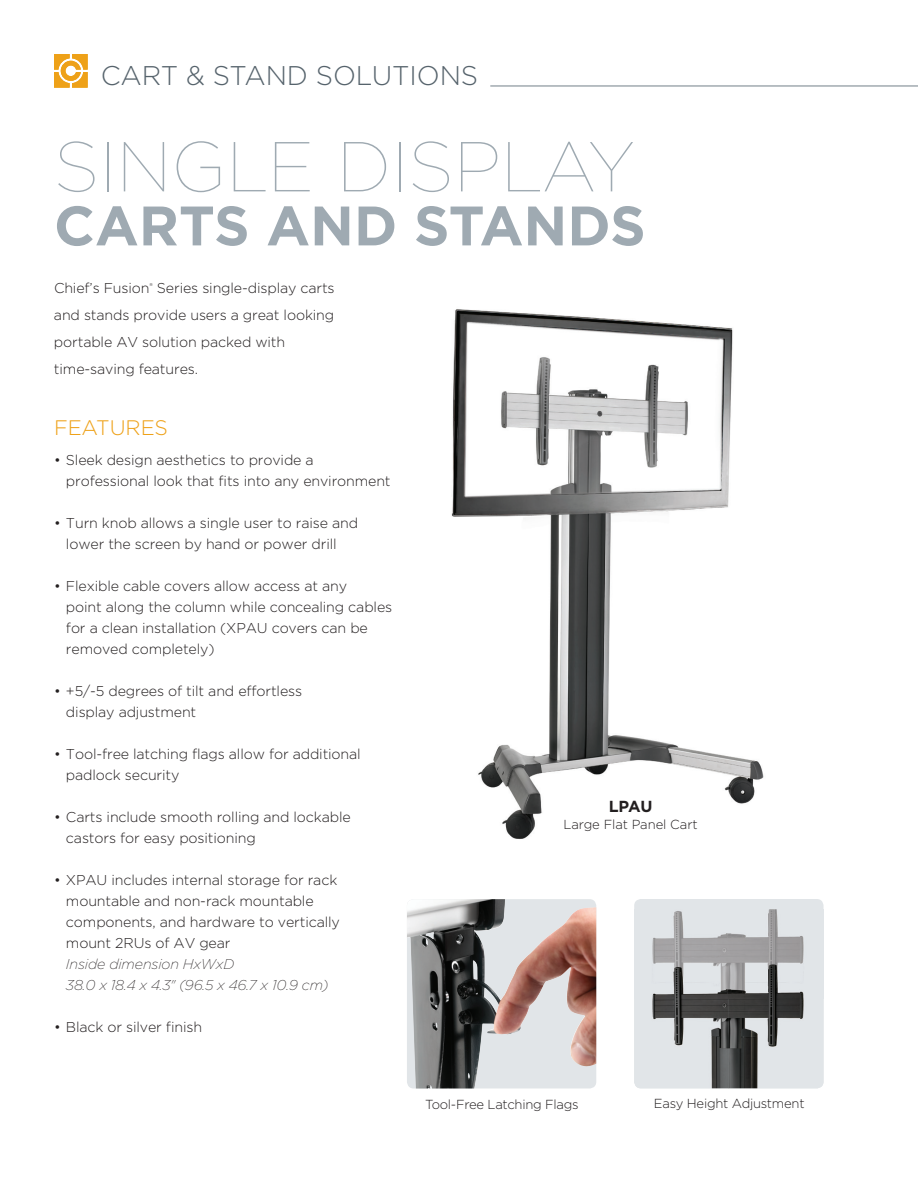
<style>
.page{position:relative;width:918px;height:1188px;background:#fff}
.page>*{position:absolute;margin:0;border:0;box-sizing:border-box;transform-origin:0 0}
.t1{font:100 70.5px "Gotham";color:#9faab2}
.t2{font:700 55.5px "Gotham";color:#9faab2}
.t3{font:300 27px "Gotham";letter-spacing:-.005em;color:#56636c}
.t4{font:300 21px "Gotham";letter-spacing:-.005em;color:#eea118}
.t5{font:700 15.9px "Gotham";color:#231f20}
.t6{font:300 14.25px/21px "Gotham";letter-spacing:-.01em;color:#231f20}
.t7{font:italic 200 14.25px/21px "Gotham";letter-spacing:-.01em;color:#231f20}
.t8{font:300 13.05px "Gotham";letter-spacing:-.02em;color:#231f20}
</style>
<div class="page">
<img style="left:451px;top:309px;width:313px;height:530px">
<svg style="left:54px;top:54px;width:34px;height:34px"></svg>
<hr style="left:490px;top:86px;width:428px;height:1px;background:#727f88">
<img style="left:407px;top:899px;width:189px;height:189px">
<div style="left:634px;top:899px;width:190px;height:189px;background:#e1e5e8;border-radius:7px"></div>
<img style="left:635px;top:909px;width:189px;height:179px">
<h3 class="t3" style="left:101px;top:59px;width:379px">CART &amp; STAND SOLUTIONS</h3>
<h1 class="t1" style="left:54px;top:123px;width:582px">SINGLE DISPLAY</h1>
<h2 class="t2" style="left:54px;top:189px;width:593px">CARTS AND STANDS</h2>
<p class="t6" style="left:54px;top:274px;width:282px;line-height:27px">Chief’s Fusion<sup>®</sup> Series single-display carts and stands provide users a great looking portable AV solution packed with time-saving features.</p>
<h3 class="t4" style="left:54px;top:414px;width:116px">FEATURES</h3>
<p class="t6" style="left:66px;top:449px;width:326px;text-indent:-12px">• Sleek design aesthetics to provide a professional look that fits into any environment</p>
<p class="t6" style="left:66px;top:512px;width:294px;text-indent:-12px">• Turn knob allows a single user to raise and lower the screen by hand or power drill</p>
<p class="t6" style="left:66px;top:575px;width:328px;text-indent:-12px">• Flexible cable covers allow access at any<br>point along the column while concealing cables for a clean installation (XPAU covers can be removed completely)</p>
<p class="t6" style="left:66px;top:680px;width:238px;text-indent:-12px">• +5/-5 degrees of tilt and effortless display adjustment</p>
<p class="t6" style="left:66px;top:743px;width:296px;text-indent:-12px">• Tool-free latching flags allow for additional padlock security</p>
<p class="t6" style="left:66px;top:806px;width:286px;text-indent:-12px">• Carts include smooth rolling and lockable castors for easy positioning</p>
<p class="t6" style="left:66px;top:869px;width:275px;text-indent:-12px">• XPAU includes internal storage for rack mountable and non-rack mountable components, and hardware to vertically mount 2RUs of AV gear</p>
<p class="t7" style="left:66px;top:953px;width:264px">Inside dimension HxWxD<br>38.0 x 18.4 x 4.3" (96.5 x 46.7 x 10.9 cm)</p>
<p class="t6" style="left:54px;top:1016px;width:150px">• Black or silver finish</p>
<p class="t5" style="left:609px;top:796px;width:45px">LPAU</p>
<p class="t8" style="left:563px;top:816px;width:136px">Large Flat Panel Cart</p>
<p class="t8" style="left:425px;top:1096px;width:155px">Tool-Free Latching Flags</p>
<p class="t8" style="left:654px;top:1095px;width:152px">Easy Height Adjustment</p>
</div>
